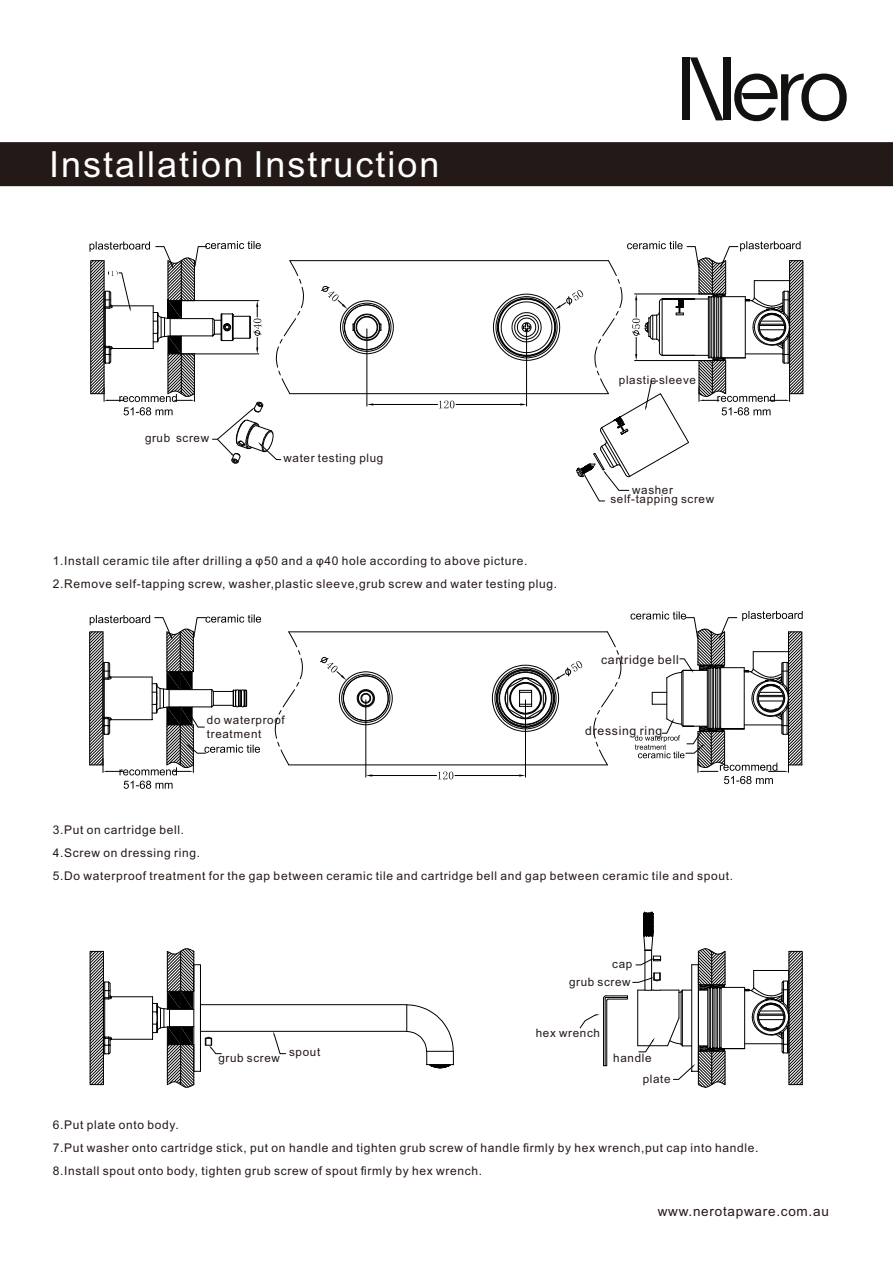
<style>
.page{position:relative;width:893px;height:1263px;background:#fff}
.page>*{position:absolute;margin:0;border:0;box-sizing:border-box;transform-origin:0 0}
.t1{font:36px "Arial";letter-spacing:.055em;color:#fff}
.t2{font:13.5px "Arial";letter-spacing:.055em;color:#231916}
.t3{font:12.3px "Arial";letter-spacing:.055em;color:#231916}
.t4{font:12px/23.1px "Arial";letter-spacing:.055em;color:#231916}
.t5{font:11.7px/9.6px "Arial";letter-spacing:.055em;color:#231916}
</style>
<div class="page">
<div style="left:0;top:142px;width:893px;height:44px;background:#231916"></div>
<div style="left:723px;top:57px;width:7px;height:63px;background:#11110f"></div>
<div style="left:683px;top:57px;width:7px;height:63px;background:#11110f"></div>
<svg style="left:690px;top:57px;width:33px;height:63px"></svg>
<svg style="left:734px;top:74px;width:113px;height:47px"></svg>
<hr style="left:367px;top:329px;width:1px;height:77px;background:#000">
<hr style="left:373px;top:404px;width:65px;height:1px;background:#000">
<hr style="left:456px;top:404px;width:64px;height:1px;background:#000">
<svg style="left:367px;top:403px;width:6px;height:3px"></svg>
<svg style="left:439px;top:401px;width:15px;height:7px"></svg>
<svg style="left:304px;top:260px;width:189px;height:137px"></svg>
<svg style="left:89px;top:241px;width:215px;height:223px"></svg>
<svg style="left:493px;top:241px;width:311px;height:260px"></svg>
<hr style="left:366px;top:700px;width:1px;height:77px;background:#000">
<hr style="left:372px;top:775px;width:65px;height:1px;background:#000">
<hr style="left:455px;top:775px;width:64px;height:1px;background:#000">
<svg style="left:438px;top:771px;width:15px;height:8px"></svg>
<svg style="left:274px;top:631px;width:218px;height:137px"></svg>
<svg style="left:320px;top:657px;width:73px;height:68px"></svg>
<svg style="left:124px;top:781px;width:49px;height:8px"></svg>
<svg style="left:89px;top:614px;width:172px;height:161px"></svg>
<svg style="left:492px;top:611px;width:311px;height:173px"></svg>
<svg style="left:222px;top:1005px;width:222px;height:64px"></svg>
<hr style="left:200px;top:1031px;width:207px;height:1px;background:#000">
<hr style="left:200px;top:1004px;width:207px;height:1px;background:#000">
<svg style="left:406px;top:1004px;width:48px;height:64px"></svg>
<svg style="left:273px;top:1031px;width:13px;height:23px"></svg>
<svg style="left:89px;top:948px;width:133px;height:140px"></svg>
<svg style="left:579px;top:912px;width:224px;height:176px"></svg>
<h1 class="t1" style="left:49px;top:151px;width:392px">Installation Instruction</h1>
<p class="t5" style="left:145px;top:434px;width:66px">grub screw</p>
<p class="t5" style="left:284px;top:454px;width:101px">water testing plug</p>
<p class="t4" style="left:53px;top:550px;width:506px">1.Install ceramic tile after drilling a φ50 and a φ40 hole according to above picture.<br>2.Remove self-tapping screw, washer,plastic sleeve,grub screw and water testing plug.</p>
<p class="t5" style="left:207px;top:714px;width:79px;line-height:14.2px">do waterproof treatment</p>
<p class="t5" style="left:619px;top:376px;width:79px">plastic sleeve</p>
<p class="t5" style="left:610px;top:486px;width:105px;text-indent:22px">washer self-tapping screw</p>
<p class="t3" style="left:601px;top:655px;width:79px">cartridge bell</p>
<p class="t3" style="left:585px;top:726px;width:79px">dressing ring</p>
<p class="t4" style="left:53px;top:819px;width:682px">3.Put on cartridge bell.<br>4.Screw on dressing ring.<br>5.Do waterproof treatment for the gap between ceramic tile and cartridge bell and gap between ceramic tile and spout.</p>
<p class="t5" style="left:612px;top:960px;width:22px">cap</p>
<p class="t5" style="left:569px;top:978px;width:63px">grub screw</p>
<p class="t5" style="left:218px;top:1054px;width:63px">grub screw</p>
<p class="t5" style="left:289px;top:1048px;width:33px">spout</p>
<p class="t5" style="left:536px;top:1029px;width:66px">hex wrench</p>
<p class="t5" style="left:613px;top:1054px;width:40px">handle</p>
<p class="t5" style="left:643px;top:1075px;width:29px">plate</p>
<p class="t4" style="left:53px;top:1114px;width:707px">6.Put plate onto body.<br>7.Put washer onto cartridge stick, put on handle and tighten grub screw of handle firmly by hex wrench,put cap into handle.<br>8.Install spout onto body, tighten grub screw of spout firmly by hex wrench.</p>
<p class="t2" style="left:658px;top:1206px;width:173px">www.nerotapware.com.au</p>
</div>
